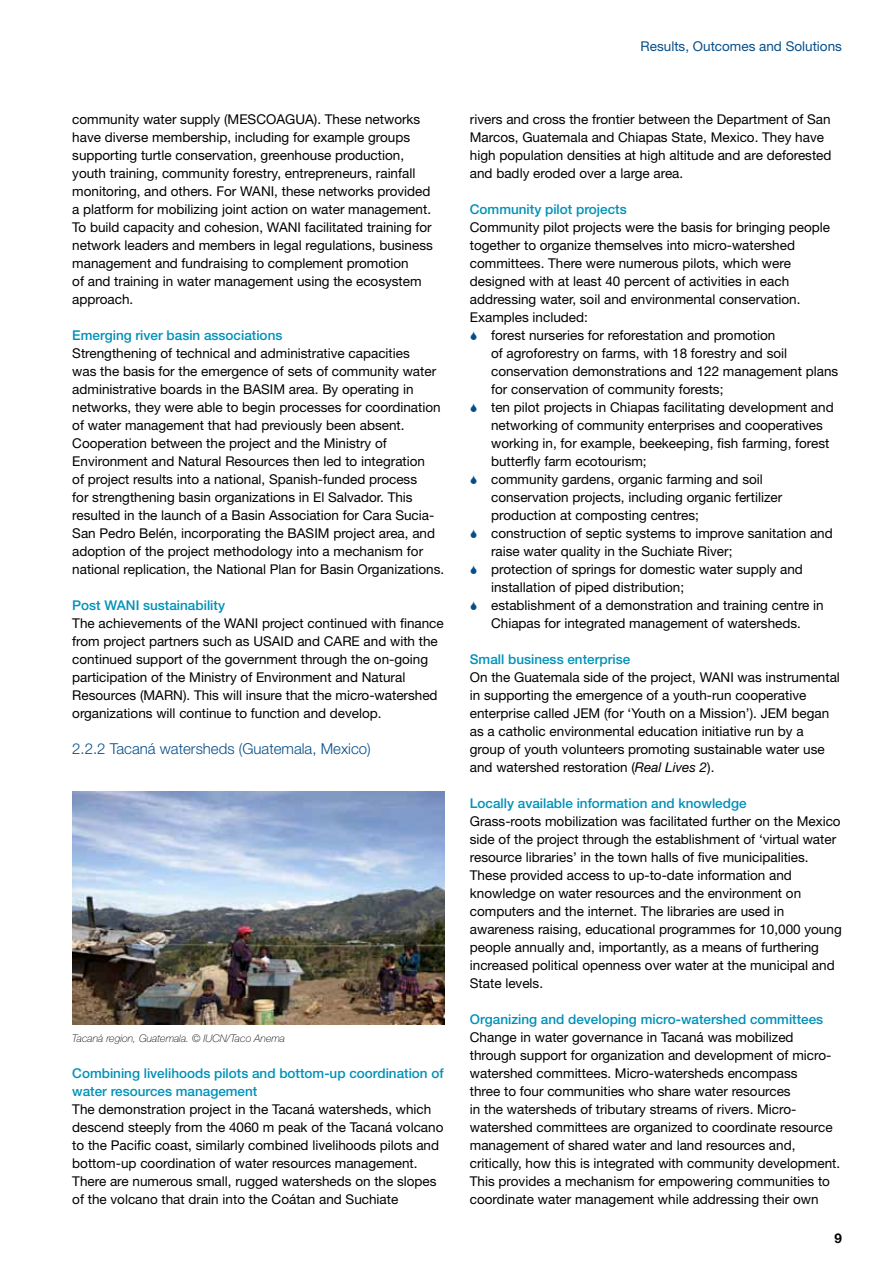
<style>
.page{position:relative;width:893px;height:1263px;background:#fff}
.page>*{position:absolute;margin:0;border:0;box-sizing:border-box;transform-origin:0 0}
.t1{font:300 15px "Helvetica Neue";color:#074e89}
.t2{font:13.5px/18px "Helvetica Neue";color:#000}
.t3{font:500 13.5px/18px "Helvetica Neue";color:#0091b8}
.t4{font:13.5px "Helvetica Neue";color:#074e89}
.t5{font:700 13.5px "Helvetica Neue";color:#000}
.t6{font:italic 100 10.5px "Helvetica Neue";color:#000}
.s1{font-style:italic}
</style>
<div class="page">
<img style="left:72px;top:791px;width:372px;height:233px">
<p class="t2" style="left:72px;top:110px;width:362px">community water supply (MESCOAGUA). These networks have diverse membership, including for example groups supporting turtle conservation, greenhouse production, youth training, community forestry, entrepreneurs, rainfall monitoring, and others. For WANI, these networks provided a platform for mobilizing joint action on water management.<br>To build capacity and cohesion, WANI facilitated training for network leaders and members in legal regulations, business management and fundraising to complement promotion<br>of and training in water management using the ecosystem approach.</p>
<p class="t3" style="left:72px;top:326px;width:212px">Emerging river basin associations</p>
<p class="t2" style="left:72px;top:344px;width:373px">Strengthening of technical and administrative capacities<br>was the basis for the emergence of sets of community water administrative boards in the BASIM area. By operating in networks, they were able to begin processes for coordination of water management that had previously been absent.<br>Cooperation between the project and the Ministry of Environment and Natural Resources then led to integration<br>of project results into a national, Spanish-funded process<br>for strengthening basin organizations in El Salvador. This resulted in the launch of a Basin Association for Cara Sucia-San Pedro Belén, incorporating the BASIM project area, and adoption of the project methodology into a mechanism for national replication, the National Plan for Basin Organizations.</p>
<p class="t3" style="left:72px;top:596px;width:154px">Post WANI sustainability</p>
<p class="t2" style="left:72px;top:614px;width:373px">The achievements of the WANI project continued with finance from project partners such as USAID and CARE and with the continued support of the government through the on-going participation of the Ministry of Environment and Natural Resources (MARN). This will insure that the micro-watershed organizations will continue to function and develop.</p>
<p class="t1" style="left:72px;top:740px;width:300px">2.2.2 Tacaná watersheds (Guatemala, Mexico)</p>
<p class="t6" style="left:72px;top:1032px;width:214px">Tacaná region, Guatemala. © IUCN/Taco Anema</p>
<p class="t3" style="left:72px;top:1064px;width:373px">Combining livelihoods pilots and bottom-up coordination of water resources management</p>
<p class="t2" style="left:72px;top:1100px;width:373px">The demonstration project in the Tacaná watersheds, which descend steeply from the 4060 m peak of the Tacaná volcano to the Pacific coast, similarly combined livelihoods pilots and bottom-up coordination of water resources management.<br>There are numerous small, rugged watersheds on the slopes of the volcano that drain into the Coátan and Suchiate</p>
<p class="t4" style="left:641px;top:38px;width:203px">Results, Outcomes and Solutions</p>
<p class="t2" style="left:470px;top:110px;width:363px">rivers and cross the frontier between the Department of San Marcos, Guatemala and Chiapas State, Mexico. They have high population densities at high altitude and are deforested and badly eroded over a large area.</p>
<p class="t3" style="left:470px;top:200px;width:158px">Community pilot projects</p>
<p class="t2" style="left:470px;top:218px;width:362px">Community pilot projects were the basis for bringing people</p>
<p class="t2" style="left:470px;top:236px;width:327px">together to organize themselves into micro-watershed</p>
<p class="t2" style="left:470px;top:254px;width:323px">committees. There were numerous pilots, which were</p>
<p class="t2" style="left:470px;top:272px;width:321px">designed with at least 40 percent of activities in each</p>
<p class="t2" style="left:470px;top:290px;width:332px">addressing water, soil and environmental conservation.</p>
<p class="t2" style="left:470px;top:308px;width:120px">Examples included:</p>
<p class="t2" style="left:491px;top:326px;width:286px">forest nurseries for reforestation and promotion</p>
<p class="t2" style="left:491px;top:344px;width:298px">of agroforestry on farms, with 18 forestry and soil</p>
<p class="t2" style="left:491px;top:362px;width:349px">conservation demonstrations and 122 management plans</p>
<p class="t2" style="left:491px;top:380px;width:234px">for conservation of community forests;</p>
<p class="t2" style="left:491px;top:398px;width:344px">ten pilot projects in Chiapas facilitating development and</p>
<p class="t2" style="left:491px;top:416px;width:333px">networking of community enterprises and cooperatives</p>
<p class="t2" style="left:491px;top:434px;width:340px">working in, for example, beekeeping, fish farming, forest</p>
<p class="t2" style="left:491px;top:452px;width:157px">butterfly farm ecotourism;</p>
<p class="t2" style="left:491px;top:470px;width:273px">community gardens, organic farming and soil</p>
<p class="t2" style="left:491px;top:488px;width:293px">conservation projects, including organic fertilizer</p>
<p class="t2" style="left:491px;top:506px;width:209px">production at composting centres;</p>
<p class="t2" style="left:491px;top:524px;width:343px">construction of septic systems to improve sanitation and</p>
<p class="t2" style="left:491px;top:542px;width:243px">raise water quality in the Suchiate River;</p>
<p class="t2" style="left:491px;top:560px;width:313px">protection of springs for domestic water supply and</p>
<p class="t2" style="left:491px;top:578px;width:195px">installation of piped distribution;</p>
<p class="t2" style="left:491px;top:596px;width:334px">establishment of a demonstration and training centre in</p>
<p class="t2" style="left:491px;top:614px;width:311px">Chiapas for integrated management of watersheds.</p>
<p class="t3" style="left:470px;top:650px;width:162px">Small business enterprise</p>
<p class="t2" style="left:470px;top:668px;width:372px">On the Guatemala side of the project, WANI was instrumental in supporting the emergence of a youth-run cooperative enterprise called JEM (for ‘Youth on a Mission’). JEM began as a catholic environmental education initiative run by a group of youth volunteers promoting sustainable water use and watershed restoration (<span class="s1">Real Lives 2</span>).</p>
<p class="t3" style="left:470px;top:794px;width:278px">Locally available information and knowledge</p>
<p class="t2" style="left:470px;top:812px;width:373px">Grass-roots mobilization was facilitated further on the Mexico side of the project through the establishment of ‘virtual water resource libraries’ in the town halls of five municipalities.<br>These provided access to up-to-date information and knowledge on water resources and the environment on computers and the internet. The libraries are used in awareness raising, educational programmes for 10,000 young people annually and, importantly, as a means of furthering increased political openness over water at the municipal and State levels.</p>
<p class="t3" style="left:470px;top:1010px;width:355px">Organizing and developing micro-watershed committees</p>
<p class="t2" style="left:470px;top:1028px;width:372px">Change in water governance in Tacaná was mobilized through support for organization and development of micro&shy;watershed committees. Micro-watersheds encompass<br>three to four communities who share water resources<br>in the watersheds of tributary streams of rivers. Micro&shy;watershed committees are organized to coordinate resource management of shared water and land resources and, critically, how this is integrated with community development.<br>This provides a mechanism for empowering communities to coordinate water management while addressing their own</p>
<p class="t5" style="left:834px;top:1230px;width:9px">9</p>
</div>
